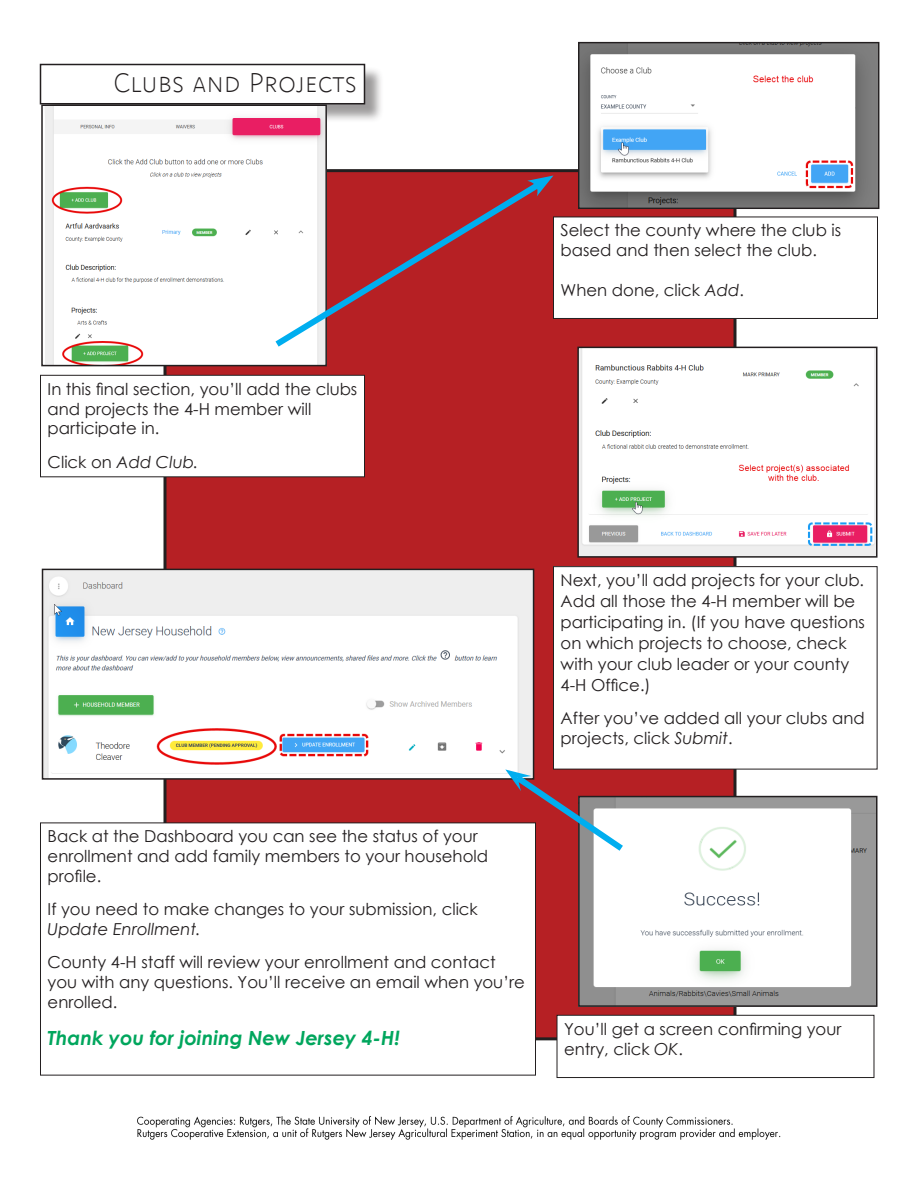
<style>
.page{position:relative;width:918px;height:1188px;background:#fff}
.page>*{position:absolute;margin:0;border:0;box-sizing:border-box;transform-origin:0 0}
.Subhead_1{font:27px "Komet Extra Light SC";color:#231f20}
.Body_Text{font:italic 700 19.5px "Century Gothic";color:#00a65d}
.Body_Text-2{font:16.5px/19.8px "Century Gothic";color:#231f20}
.Body_Text-3{font:italic 16.5px "Century Gothic";color:#231f20}
.s1{font-style:normal}
.s2{font-style:italic}
</style>
<div class="page">
<div style="left:165px;top:171px;width:570px;height:868px;background:#b62024"></div>
<img style="left:137px;top:1116px;width:644px;height:24px">
<div style="left:42px;top:66px;width:342px;height:57px;background:#231f20;opacity:.45"></div>
<div style="left:40px;top:64px;width:324px;height:40px;background:#fff"></div>
<div style="left:40px;top:64px;width:325px;height:40px;border:2px solid #231f20"></div>
<img style="left:580px;top:44px;width:297px;height:163px">
<div style="left:578px;top:42px;width:301px;height:167px;border:1px solid #231f20"></div>
<img style="left:581px;top:799px;width:294px;height:205px">
<div style="left:578px;top:796px;width:300px;height:211px;border:2px solid #231f20"></div>
<img style="left:45px;top:107px;width:279px;height:256px">
<div style="left:41px;top:104px;width:286px;height:262px;border:2px solid #231f20"></div>
<img style="left:45px;top:572px;width:486px;height:205px">
<div style="left:42px;top:569px;width:492px;height:211px;border:2px solid #231f20"></div>
<img style="left:580px;top:350px;width:295px;height:205px">
<div style="left:577px;top:347px;width:301px;height:211px;border:2px solid #231f20"></div>
<div style="left:40px;top:375px;width:324px;height:102px;background:#fff"></div>
<div style="left:40px;top:375px;width:325px;height:102px;border:1px solid #231f20"></div>
<div style="left:554px;top:217px;width:324px;height:101px;background:#fff"></div>
<div style="left:553px;top:217px;width:325px;height:102px;border:1px solid #231f20"></div>
<div style="left:554px;top:567px;width:323px;height:202px;background:#fff"></div>
<div style="left:553px;top:566px;width:325px;height:203px;border:1px solid #231f20"></div>
<div style="left:557px;top:1015px;width:317px;height:63px;background:#fff"></div>
<div style="left:557px;top:1015px;width:317px;height:63px;border:1px solid #231f20"></div>
<div style="left:40px;top:823px;width:496px;height:252px;background:#fff"></div>
<div style="left:40px;top:823px;width:496px;height:253px;border:1px solid #231f20"></div>
<svg style="left:269px;top:175px;width:258px;height:177px"></svg>
<svg style="left:527px;top:176px;width:26px;height:20px"></svg>
<svg style="left:505px;top:769px;width:125px;height:88px"></svg>
<p class="Subhead_1" style="left:113px;top:65px;width:245px">Clubs and Projects</p>
<p class="Body_Text-2" style="left:48px;top:379px;width:311px">In this final section, you’ll add the clubs and projects the 4-H member will participate in.</p>
<p class="Body_Text-3" style="left:48px;top:450px;width:152px"><span class="s1">Click on</span> Add Club.</p>
<p class="Body_Text-2" style="left:561px;top:220px;width:282px">Select the county where the club is based and then select the club.</p>
<p class="Body_Text-2" style="left:561px;top:280px;width:185px">When done, click <span class="s2">Add</span>.</p>
<p class="Body_Text-2" style="left:48px;top:826px;width:442px">Back at the Dashboard you can see the status of your enrollment and add family members to your household profile.</p>
<p class="Body_Text-2" style="left:48px;top:899px;width:432px">If you need to make changes to your submission, click<br><span class="s2">Update Enrollment.</span></p>
<p class="Body_Text-2" style="left:48px;top:952px;width:479px">County 4-H staff will review your enrollment and contact you with any questions. You’ll receive an email when you’re enrolled.</p>
<p class="Body_Text" style="left:48px;top:1023px;width:354px">Thank you for joining New Jersey 4-H!</p>
<p class="Body_Text-2" style="left:561px;top:569px;width:306px;line-height:21px">Next, you’ll add projects for your club.<br>Add all those the 4-H member will be participating in. (If you have questions on which projects to choose, check with your club leader or your county 4-H Office.)</p>
<p class="Body_Text-2" style="left:561px;top:708px;width:306px">After you’ve added all your clubs and projects, click <span class="s2">Submit</span>.</p>
<p class="Body_Text-2" style="left:564px;top:1019px;width:279px">You’ll get a screen confirming your entry, click <span class="s2">OK</span>.</p>
</div>
